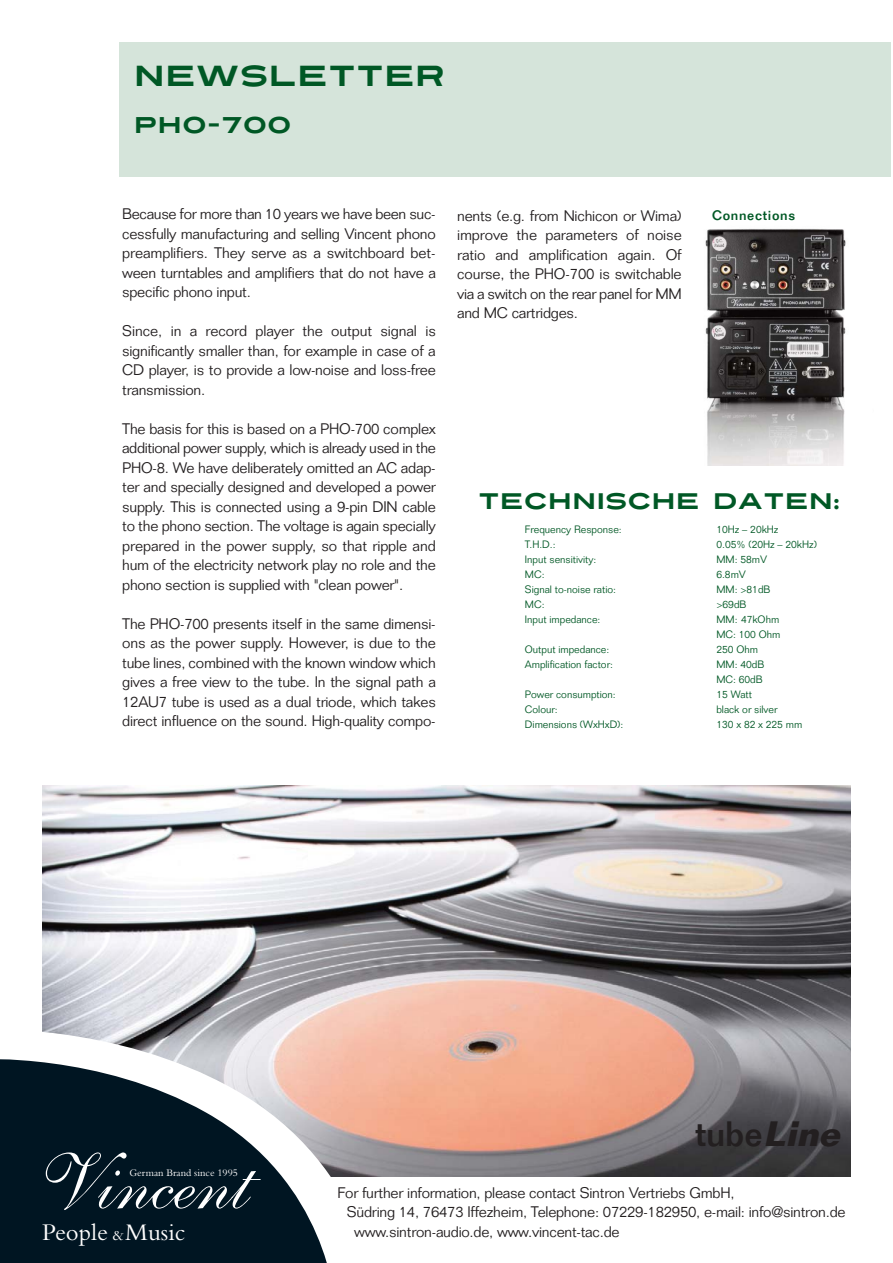
<style>
.page{position:relative;width:893px;height:1263px;background:#fff}
.page>*{position:absolute;margin:0;border:0;box-sizing:border-box;transform-origin:0 0}
.t1{font:80.4px "Shelley Allegro Script";color:#fff}
.t2{font:500 34.5px "Folio";color:#231f20}
.t3{font:28.95px "Turnpike";color:#005825}
.t4{font:24.9px "Bembo";color:#fff}
.t5{font:22.8px "Turnpike";color:#005825}
.t6{font:22.5px "Turnpike";color:#005825}
.t7{font:300 15px/19.5px "Folio";letter-spacing:-.015em;color:#231f20;text-align:justify}
.t8{font:500 13.5px "Folio";letter-spacing:.05em;color:#005825}
.t9{font:300 10.5px/15px "Folio";color:#005825}
.t10{font:10.5px "Bembo";color:#fff}
.s1{font-weight:700;font-style:italic}
.s2{font-size:15.6px}
</style>
<div class="page">
<div style="left:119px;top:43px;width:771px;height:134px;background:#d5e4da"></div>
<img style="left:42px;top:786px;width:808px;height:390px">
<svg style="left:42px;top:1022px;width:336px;height:155px;background:#d1bbb5"></svg>
<svg style="left:0;top:1053px;width:335px;height:210px;fill:#001522"></svg>
<img style="left:705px;top:229px;width:141px;height:236px">
<h3 class="t3" style="left:134px;top:59px;width:313px">NEWSLETTER</h3>
<h3 class="t5" style="left:134px;top:111px;width:159px">PHO-700</h3>
<p class="t7" style="left:122px;top:206px;width:315px">Because for more than 10 years we have been suc&shy;cessfully manufacturing and selling Vincent phono preamplifiers. They serve as a switchboard bet&shy;ween turntables and amplifiers that do not have a specific phono input.</p>
<p class="t7" style="left:122px;top:323px;width:315px">Since, in a record player the output signal is significantly smaller than, for example in case of a CD player, is to provide a low-noise and loss-free transmission.</p>
<p class="t7" style="left:122px;top:420px;width:315px">The basis for this is based on a PHO-700 complex additional power supply, which is already used in the PHO-8. We have deliberately omitted an AC adap&shy;ter and specially designed and developed a power supply. This is connected using a 9-pin DIN cable to the phono section. The voltage is again specially prepared in the power supply, so that ripple and hum of the electricity network play no role and the phono section is supplied with "clean power".</p>
<p class="t7" style="left:122px;top:615px;width:315px">The PHO-700 presents itself in the same dimensi&shy;ons as the power supply. However, is due to the tube lines, combined with the known window which gives a free view to the tube. In the signal path a 12AU7 tube is used as a dual triode, which takes direct influence on the sound. High-quality compo-</p>
<p class="t7" style="left:457px;top:207px;width:226px">nents (e.g. from Nichicon or Wima) improve the parameters of noise ratio and amplification again. Of course, the PHO-700 is switchable via a switch on the rear panel for MM and MC cartridges.</p>
<p class="t8" style="left:712px;top:211px;width:84px">Connections</p>
<h3 class="t6" style="left:478px;top:488px;width:364px">TECHNISCHE DATEN:</h3>
<p class="t9" style="left:525px;top:523px;width:98px">Frequency Response:</p>
<p class="t9" style="left:716px;top:523px;width:64px">10Hz – 20kHz</p>
<p class="t9" style="left:525px;top:538px;width:32px">T.H.D.:</p>
<p class="t9" style="left:716px;top:538px;width:102px">0.05% (20Hz – 20kHz)</p>
<p class="t9" style="left:525px;top:553px;width:73px">Input sensitivity:</p>
<p class="t9" style="left:716px;top:553px;width:52px">MM: 58mV</p>
<p class="t9" style="left:525px;top:568px;width:21px">MC:</p>
<p class="t9" style="left:716px;top:568px;width:31px">6.8mV</p>
<p class="t9" style="left:525px;top:583px;width:93px">Signal to-noise ratio:</p>
<p class="t9" style="left:716px;top:583px;width:55px">MM: &gt;81dB</p>
<p class="t9" style="left:525px;top:598px;width:21px">MC:</p>
<p class="t9" style="left:716px;top:598px;width:31px">&gt;69dB</p>
<p class="t9" style="left:525px;top:613px;width:77px">Input impedance:</p>
<p class="t9" style="left:716px;top:613px;width:65px">MM: 47kOhm<br>MC: 100 Ohm</p>
<p class="t9" style="left:525px;top:643px;width:86px">Output impedance:</p>
<p class="t9" style="left:716px;top:643px;width:43px">250 Ohm</p>
<p class="t9" style="left:525px;top:658px;width:89px">Amplification factor:</p>
<p class="t9" style="left:716px;top:658px;width:49px">MM: 40dB<br>MC: 60dB</p>
<p class="t9" style="left:525px;top:688px;width:92px">Power consumption:</p>
<p class="t9" style="left:716px;top:688px;width:37px">15 Watt</p>
<p class="t9" style="left:525px;top:703px;width:34px">Colour:</p>
<p class="t9" style="left:716px;top:703px;width:63px">black or silver</p>
<p class="t9" style="left:525px;top:718px;width:100px">Dimensions (WxHxD):</p>
<p class="t9" style="left:716px;top:718px;width:87px">130 x 82 x 225 mm</p>
<h2 class="t2" style="left:695px;top:1121px;width:153px">tube<span class="s1">Line</span></h2>
<h1 class="t1" style="left:24px;top:1160px;width:214px">Vincent</h1>
<h3 class="t4" style="left:42px;top:1223px;width:145px">People <span class="s2">&amp;</span>Music</h3>
<p class="t7" style="left:354px;top:1224px;width:267px">www.sintron-audio.de, www.vincent-tac.de</p>
<p class="t10" style="left:129px;top:1169px;width:110px">German Brand since 1995</p>
<p class="t7" style="left:347px;top:1185px;width:500px;text-indent:-9px">For further information, please contact Sintron Vertriebs GmbH,<br>Südring 14, 76473 Iffezheim, Telephone: 07229-182950, e-mail: info@sintron.de</p>
</div>
